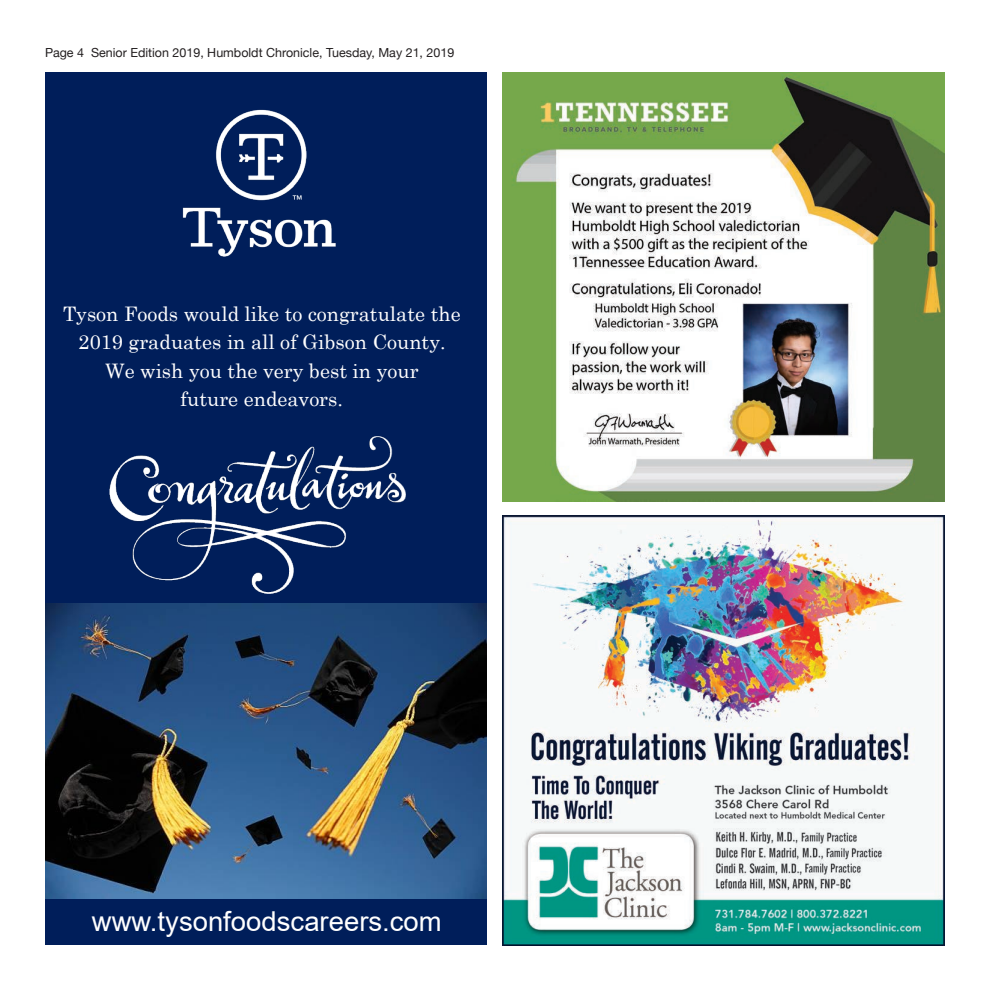
<style>
.page{position:relative;width:990px;height:990px;background:#fff}
.page>*{position:absolute;margin:0;border:0;box-sizing:border-box;transform-origin:0 0}
.t1{font:27.5px "Arial";color:#fff}
.t2{font:20px/28.6px "Century Schoolbook";color:#fff;text-align:center}
.t3{font:12.5px "Helvetica Neue";color:#231f20}
</style>
<div class="page">
<div style="left:45px;top:72px;width:442px;height:872px;background:#001e5a"></div>
<img style="left:110px;top:437px;width:295px;height:157px">
<img style="left:45px;top:603px;width:442px;height:295px">
<img style="left:182px;top:109px;width:154px;height:148px">
<img style="left:502px;top:516px;width:443px;height:429px">
<img style="left:502px;top:72px;width:443px;height:429px">
<p class="t3" style="left:45px;top:45px;width:411px">Page 4 Senior Edition 2019, Humboldt Chronicle, Tuesday, May 21, 2019</p>
<p class="t2" style="left:63px;top:297px;width:399px">Tyson Foods would like to congratulate the<br>2019 graduates in all of Gibson County.<br>We wish you the very best in your<br>future endeavors.</p>
<h1 class="t1" style="left:92px;top:902px;width:351px">www.tysonfoodscareers.com</h1>
</div>
